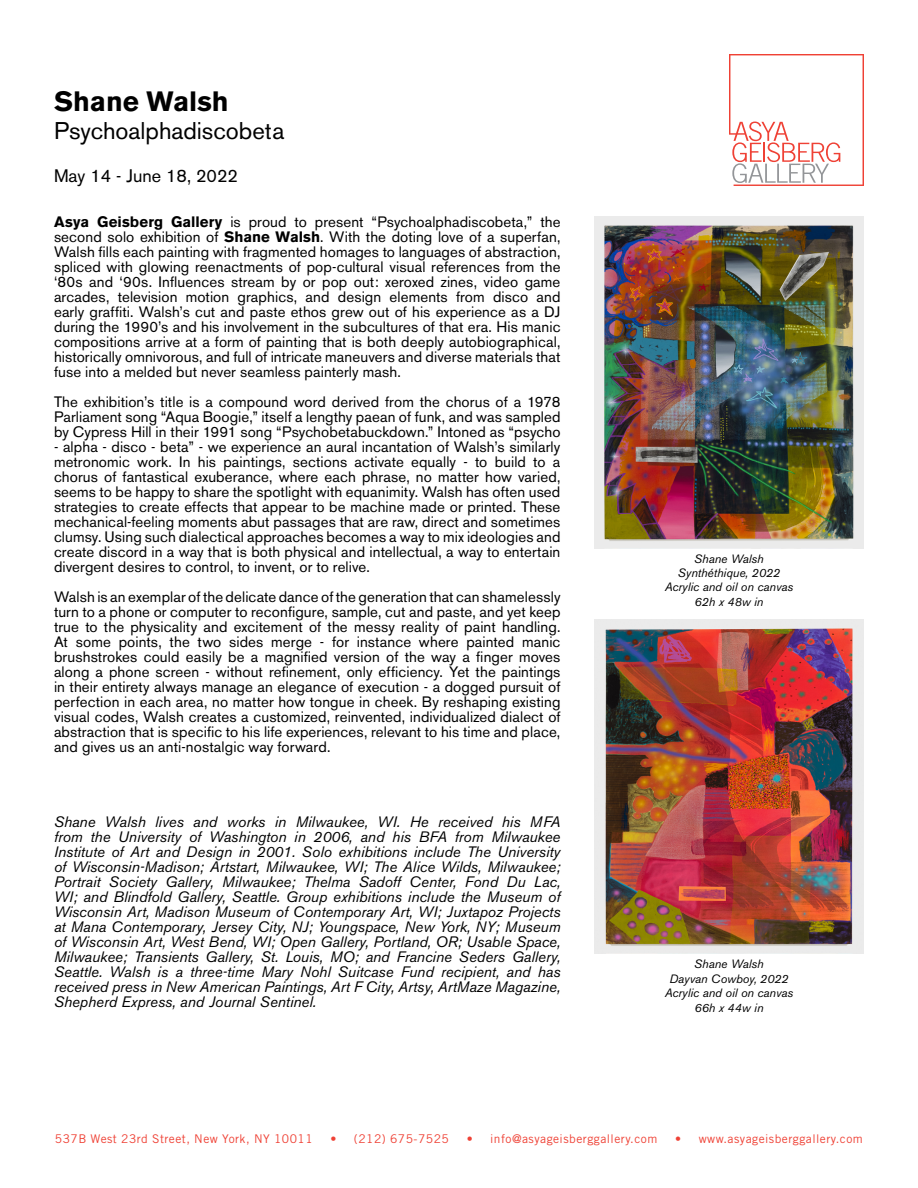
<style>
.page{position:relative;width:918px;height:1188px;background:#fff}
.page>*{position:absolute;margin:0;border:0;box-sizing:border-box;transform-origin:0 0}
.t1{font:700 27.75px "Akzidenz Grotesk BE";color:#000}
.t2{font:24px "Akzidenz Grotesk BE";color:#000}
.t3{font:18px "Akzidenz Grotesk BE";color:#000}
.t4{font:15px/15px "Akzidenz Grotesk BE";letter-spacing:.01em;color:#000;text-align:justify}
.t5{font:italic 15px/15px "Akzidenz Grotesk BE";color:#000;text-align:justify}
.t6{font:italic 12px/14.4px "Akzidenz Grotesk BE";color:#000;text-align:center}
.t7{font:12px "Trade Gothic LT Std";letter-spacing:.04em;color:#ef4135}
.s1{font-weight:700}
</style>
<div class="page">
<svg style="left:729px;top:54px;width:135px;height:132px"></svg>
<img style="left:594px;top:216px;width:270px;height:333px">
<img style="left:594px;top:619px;width:270px;height:335px">
<h1 class="t1" style="left:54px;top:85px;width:176px">Shane Walsh</h1>
<h2 class="t2" style="left:54px;top:117px;width:232px">Psychoalphadiscobeta</h2>
<p class="t3" style="left:54px;top:165px;width:186px">May 14 - June 18, 2022</p>
<p class="t4" style="left:54px;top:215px;width:508px"><span class="s1">Asya Geisberg Gallery</span> is proud to present “Psychoalphadiscobeta,” the second solo exhibition of <span class="s1">Shane Walsh</span>. With the doting love of a superfan, Walsh fills each painting with fragmented homages to languages of abstraction, spliced with glowing reenactments of pop-cultural visual references from the ‘80s and ‘90s. Influences stream by or pop out: xeroxed zines, video game arcades, television motion graphics, and design elements from disco and early graffiti. Walsh’s cut and paste ethos grew out of his experience as a DJ during the 1990’s and his involvement in the subcultures of that era. His manic compositions arrive at a form of painting that is both deeply autobiographical, historically omnivorous, and full of intricate maneuvers and diverse materials that fuse into a melded but never seamless painterly mash.</p>
<p class="t4" style="left:54px;top:395px;width:508px">The exhibition’s title is a compound word derived from the chorus of a 1978<br>Parliament song “Aqua Boogie,” itself a lengthy paean of funk, and was sampled by Cypress Hill in their 1991 song “Psychobetabuckdown.” Intoned as “psycho</p>
<p class="t4" style="left:54px;top:440px;width:508px">- alpha - disco - beta” - we experience an aural incantation of Walsh’s similarly metronomic work. In his paintings, sections activate equally - to build to a chorus of fantastical exuberance, where each phrase, no matter how varied, seems to be happy to share the spotlight with equanimity. Walsh has often used strategies to create effects that appear to be machine made or printed. These mechanical-feeling moments abut passages that are raw, direct and sometimes clumsy. Using such dialectical approaches becomes a way to mix ideologies and create discord in a way that is both physical and intellectual, a way to entertain divergent desires to control, to invent, or to relive.</p>
<p class="t4" style="left:54px;top:590px;width:508px">Walsh is an exemplar of the delicate dance of the generation that can shamelessly turn to a phone or computer to reconfigure, sample, cut and paste, and yet keep true to the physicality and excitement of the messy reality of paint handling.<br>At some points, the two sides merge - for instance where painted manic brushstrokes could easily be a magnified version of the way a finger moves along a phone screen - without refinement, only efficiency. Yet the paintings in their entirety always manage an elegance of execution - a dogged pursuit of perfection in each area, no matter how tongue in cheek. By reshaping existing visual codes, Walsh creates a customized, reinvented, individualized dialect of abstraction that is specific to his life experiences, relevant to his time and place, and gives us an anti-nostalgic way forward.</p>
<p class="t5" style="left:54px;top:814px;width:508px">Shane Walsh lives and works in Milwaukee, WI. He received his MFA from the University of Washington in 2006, and his BFA from Milwaukee Institute of Art and Design in 2001. Solo exhibitions include The University of Wisconsin-Madison; Artstart, Milwaukee, WI; The Alice Wilds, Milwaukee; Portrait Society Gallery, Milwaukee; Thelma Sadoff Center, Fond Du Lac, WI; and Blindfold Gallery, Seattle. Group exhibitions include the Museum of Wisconsin Art, Madison Museum of Contemporary Art, WI; Juxtapoz Projects at Mana Contemporary, Jersey City, NJ; Youngspace, New York, NY; Museum of Wisconsin Art, West Bend, WI; Open Gallery, Portland, OR; Usable Space, Milwaukee; Transients Gallery, St. Louis, MO; and Francine Seders Gallery, Seattle. Walsh is a three-time Mary Nohl Suitcase Fund recipient, and has received press in New American Paintings, Art F City, Artsy, ArtMaze Magazine, Shepherd Express, and Journal Sentinel.</p>
<p class="t6" style="left:665px;top:551px;width:130px">Shane Walsh<br>Synthéthique, 2022<br>Acrylic and oil on canvas<br>62h x 48w in</p>
<p class="t6" style="left:665px;top:957px;width:130px">Shane Walsh<br>Dayvan Cowboy, 2022<br>Acrylic and oil on canvas<br>66h x 44w in</p>
<p class="t7" style="left:55px;top:1131px;width:259px">537B West 23rd Street, New York, NY 10011</p>
<p class="t7" style="left:331px;top:1131px;width:120px">• (212) 675-7525</p>
<p class="t7" style="left:467px;top:1131px;width:192px">• info@asyageisberggallery.com</p>
<p class="t7" style="left:675px;top:1131px;width:189px">• www.asyageisberggallery.com</p>
</div>
